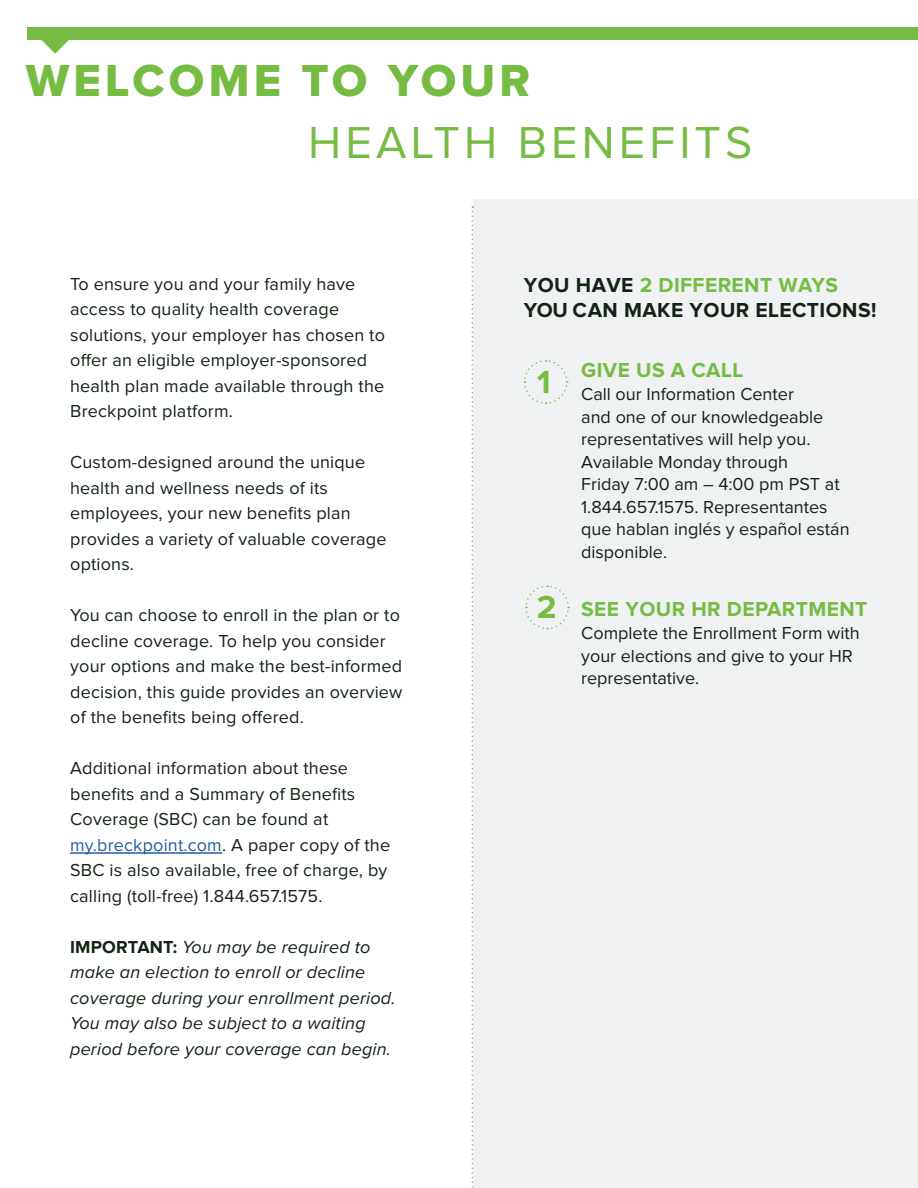
<style>
.page{position:relative;width:918px;height:1188px;background:#fff}
.page>*{position:absolute;margin:0;border:0;box-sizing:border-box;transform-origin:0 0}
.t1{font:46.5px "Proxima Nova";letter-spacing:.09em;color:#76bc43}
.t2{font:46.5px "Proxima Nova Extrabld";letter-spacing:.09em;color:#76bc43}
.t3{font:700 33px "Proxima Nova";color:#76bc43}
.t4{font:700 21px/25.5px "Proxima Nova";letter-spacing:.02em;color:#132314}
.t5{font:700 21px "Proxima Nova";letter-spacing:.02em;color:#76bc43}
.t6{font:18px/25.5px "Proxima Nova";letter-spacing:.01em;color:#132314}
.t7{font:italic 18px/25.5px "Proxima Nova";letter-spacing:.01em;color:#132314}
.s1{color:#215e9e}
.s2{font-weight:700;font-style:normal}
.s3{color:#76bc43}
</style>
<div class="page">
<div style="left:473px;top:200px;width:445px;height:988px;background:#eff1f2"></div>
<svg style="left:472px;top:206px;width:1px;height:982px"></svg>
<hr style="left:70px;top:852px;width:152px;height:2px;background:#215e9e">
<svg style="left:524px;top:360px;width:44px;height:44px"></svg>
<svg style="left:525px;top:585px;width:45px;height:45px"></svg>
<div style="left:27px;top:27px;width:891px;height:13px;background:#76bc43"></div>
<svg style="left:41px;top:40px;width:28px;height:14px"></svg>
<h1 class="t2" style="left:26px;top:59px;width:506px">WELCOME TO YOUR</h1>
<h1 class="t1" style="left:308px;top:121px;width:446px">HEALTH BENEFITS</h1>
<p class="t6" style="left:70px;top:272px;width:316px">To ensure you and your family have access to quality health coverage solutions, your employer has chosen to offer an eligible employer-sponsored health plan made available through the Breckpoint platform.</p>
<p class="t6" style="left:70px;top:450px;width:318px">Custom-designed around the unique health and wellness needs of its employees, your new benefits plan provides a variety of valuable coverage options.</p>
<p class="t6" style="left:70px;top:603px;width:334px">You can choose to enroll in the plan or to decline coverage. To help you consider your options and make the best-informed decision, this guide provides an overview of the benefits being offered.</p>
<p class="t6" style="left:70px;top:756px;width:322px">Additional information about these benefits and a Summary of Benefits Coverage (SBC) can be found at <span class="s1">my.breckpoint.com</span>. A paper copy of the SBC is also available, free of charge, by calling (toll-free) 1.844.657.1575.</p>
<p class="t7" style="left:70px;top:933px;width:327px"><span class="s2">IMPORTANT:</span> You may be required to make an election to enroll or decline coverage during your enrollment period.<br>You may also be subject to a waiting period before your coverage can begin.</p>
<p class="t4" style="left:524px;top:273px;width:354px">YOU HAVE <span class="s3">2 DIFFERENT WAYS<br></span>YOU CAN MAKE YOUR ELECTIONS!</p>
<h2 class="t3" style="left:537px;top:367px;width:15px">1</h2>
<h2 class="t3" style="left:537px;top:592px;width:21px">2</h2>
<p class="t5" style="left:581px;top:360px;width:163px">GIVE US A CALL</p>
<p class="t6" style="left:581px;top:384px;width:270px;line-height:22.5px">Call our Information Center<br>and one of our knowledgeable representatives will help you.<br>Available Monday through<br>Friday 7:00 am – 4:00 pm PST at<br>1.844.657.1575. Representantes que hablan inglés y español están disponible.</p>
<p class="t5" style="left:581px;top:599px;width:288px">SEE YOUR HR DEPARTMENT</p>
<p class="t6" style="left:581px;top:623px;width:280px;line-height:22.5px">Complete the Enrollment Form with your elections and give to your HR representative.</p>
</div>
